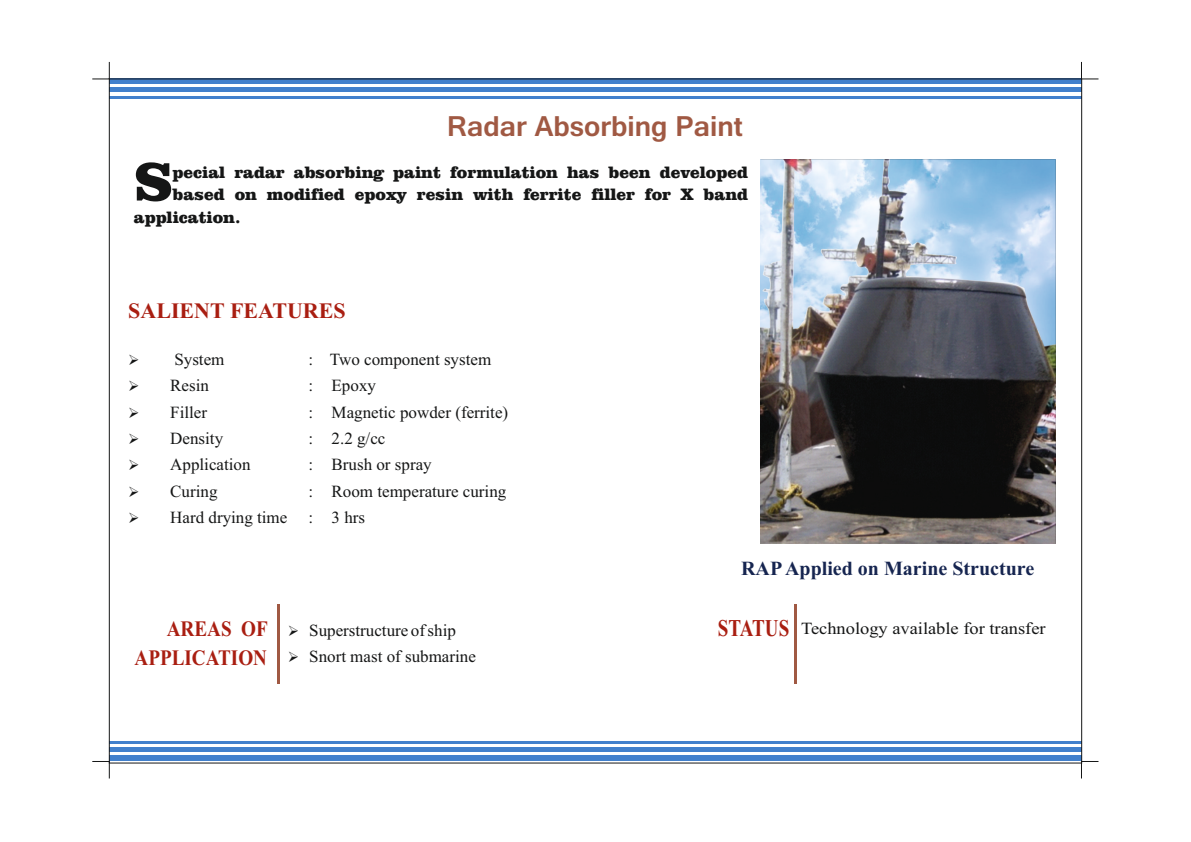
<style>
.page{position:relative;width:1191px;height:842px;background:#fff}
.page>*{position:absolute;margin:0;border:0;box-sizing:border-box;transform-origin:0 0}
.t1{font:900 55px "Clarendon BT";color:#151616}
.t2{font:700 30px "Gautami";color:#a05943}
.t3{font:700 24px "Times New Roman";color:#a91e11;scale:.79 1}
.t4{font:700 22px/29px "Times New Roman";color:#a91e11;text-align:right;scale:.87 1}
.t5{font:700 22px "Times New Roman";color:#a91e11}
.t6{font:700 20px "Times New Roman";color:#162550}
.t7{font:17px "Times New Roman";color:#151616}
.t8{font:900 17px/22.7px "Clarendon BT";color:#151616}
.t9{font:17px "Times New Roman";color:#151616;scale:1.08 1}
</style>
<div class="page">
<hr style="left:109px;top:96px;width:972px;height:2px;background:#4280cc">
<hr style="left:109px;top:88px;width:972px;height:4px;background:#4280cc">
<div style="left:109px;top:79px;width:972px;height:5px;background:#4280cc"></div>
<hr style="left:109px;top:741px;width:972px;height:2px;background:#4280cc">
<div style="left:109px;top:747px;width:972px;height:5px;background:#4280cc"></div>
<div style="left:109px;top:755px;width:972px;height:6px;background:#4280cc"></div>
<svg style="left:92px;top:61px;width:18px;height:18px"></svg>
<svg style="left:92px;top:761px;width:18px;height:18px"></svg>
<svg style="left:1081px;top:61px;width:18px;height:18px"></svg>
<svg style="left:1081px;top:761px;width:18px;height:18px"></svg>
<hr style="left:277px;top:604px;width:3px;height:80px;background:#a05943">
<hr style="left:794px;top:604px;width:2px;height:80px;background:#a05943">
<img style="left:760px;top:159px;width:295px;height:384px">
<h2 class="t2" style="left:447px;top:108px;width:297px">Radar Absorbing Paint</h2>
<h1 class="t1" style="left:134px;top:159px;width:40px">S</h1>
<p class="t8" style="left:173px;top:162px;width:577px">pecial radar absorbing paint formulation has been developed</p>
<p class="t8" style="left:134px;top:185px;width:615px;text-indent:39px">based on modified epoxy resin with ferrite filler for X band application.</p>
<p class="t5" style="left:128px;top:303px;width:219px">SALIENT FEATURES</p>
<p class="t7" style="left:128px;top:353px;width:98px">➢ System</p>
<p class="t7" style="left:308px;top:353px;width:184px">: Two component system</p>
<p class="t7" style="left:128px;top:379px;width:82px">➢ Resin</p>
<p class="t7" style="left:308px;top:379px;width:69px">: Epoxy</p>
<p class="t7" style="left:128px;top:406px;width:80px">➢ Filler</p>
<p class="t7" style="left:308px;top:406px;width:201px">: Magnetic powder (ferrite)</p>
<p class="t7" style="left:128px;top:432px;width:96px">➢ Density</p>
<p class="t7" style="left:308px;top:432px;width:79px">: 2.2 g/cc</p>
<p class="t7" style="left:128px;top:458px;width:124px">➢ Application</p>
<p class="t7" style="left:308px;top:458px;width:125px">: Brush or spray</p>
<p class="t7" style="left:128px;top:485px;width:91px">➢ Curing</p>
<p class="t7" style="left:308px;top:485px;width:199px">: Room temperature curing</p>
<p class="t7" style="left:128px;top:511px;width:238px">➢ Hard drying time : 3 hrs</p>
<p class="t6" style="left:741px;top:561px;width:294px">RAPApplied on Marine Structure</p>
<h3 class="t3" style="left:718px;top:620px;width:92px">STATUS</h3>
<p class="t4" style="left:134px;top:617px;width:155px">AREAS OF<br>APPLICATION</p>
<p class="t9" style="left:801px;top:623px;width:228px">Technology available for transfer</p>
<p class="t7" style="left:288px;top:624px;width:170px">➢ Superstructure of ship</p>
<p class="t7" style="left:288px;top:650px;width:190px">➢ Snort mast of submarine</p>
</div>
